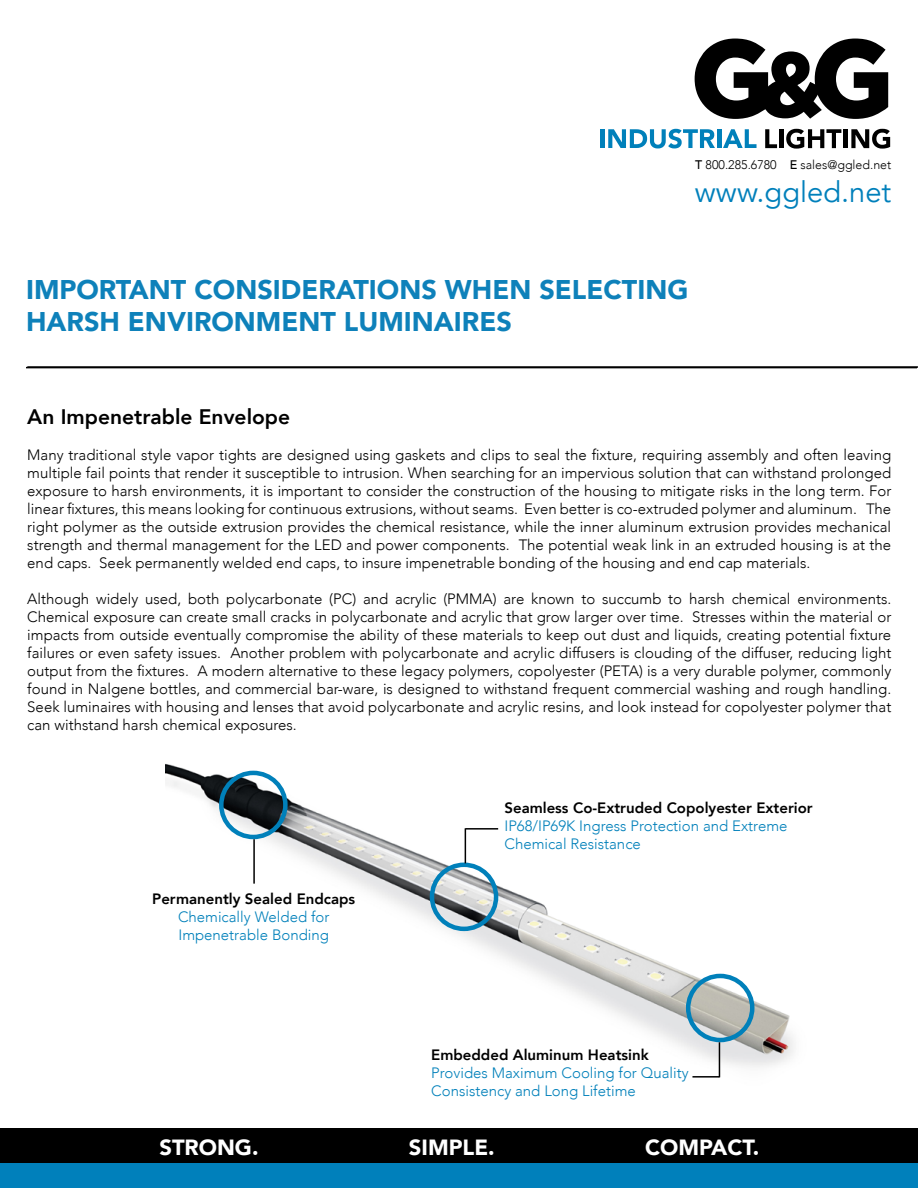
<style>
.page{position:relative;width:918px;height:1188px;background:#fff}
.page>*{position:absolute;margin:0;border:0;box-sizing:border-box;transform-origin:0 0}
.t1{font:29.1px "Avenir";color:#0080bb}
.t2{font:900 27px "Avenir";color:#0e81ba}
.t3{font:900 21.9px "Avenir";color:#fff}
.t4{font:800 21px "Avenir";color:#000}
.t5{font:300 15px/18px "Avenir";color:#000;text-align:justify}
.t6{font:300 15px "Avenir";color:#0080ba}
.t7{font:800 15px "Avenir";color:#000}
.t8{font:300 12.45px "Avenir";color:#000}
.s1{font-weight:500}
</style>
<div class="page">
<hr style="left:27px;top:366px;width:891px;height:2px;background:#000">
<div style="left:0;top:1128px;width:918px;height:48px;background:#000"></div>
<div style="left:0;top:1164px;width:918px;height:24px;background:#0080bb"></div>
<hr style="left:600px;top:129px;width:4px;height:19px;background:#0080ba">
<svg style="left:608px;top:129px;width:107px;height:19px"></svg>
<hr style="left:717px;top:129px;width:4px;height:19px;background:#0080ba">
<svg style="left:723px;top:129px;width:34px;height:19px"></svg>
<svg style="left:765px;top:129px;width:12px;height:19px"></svg>
<hr style="left:779px;top:129px;width:4px;height:19px;background:#000">
<svg style="left:786px;top:129px;width:55px;height:20px"></svg>
<div style="left:843px;top:129px;width:5px;height:19px;background:#000"></div>
<svg style="left:851px;top:129px;width:39px;height:20px"></svg>
<svg style="left:695px;top:39px;width:193px;height:80px"></svg>
<hr style="left:26px;top:367px;width:891px;height:1px;background:#000">
<img style="left:165px;top:763px;width:629px;height:315px">
<div style="left:686px;top:974px;width:69px;height:68px;border:4px solid #0080ba;border-radius:50%"></div>
<div style="left:430px;top:863px;width:68px;height:68px;border:4px solid #0080ba;border-radius:50%"></div>
<div style="left:219px;top:771px;width:69px;height:68px;border:4px solid #0080ba;border-radius:50%"></div>
<hr style="left:719px;top:1042px;width:1px;height:35px;background:#000">
<hr style="left:692px;top:1076px;width:27px;height:2px;background:#000">
<hr style="left:253px;top:839px;width:2px;height:45px;background:#000">
<hr style="left:465px;top:828px;width:1px;height:35px;background:#000">
<hr style="left:466px;top:828px;width:32px;height:2px;background:#000">
<p class="t8" style="left:695px;top:158px;width:198px"><span class="s1">T</span> 800.285.6780 <span class="s1">E</span> sales@ggled.net</p>
<p class="t1" style="left:695px;top:175px;width:198px">www.ggled.net</p>
<p class="t2" style="left:26px;top:266px;width:664px">IMPORTANT CONSIDERATIONS WHEN SELECTING</p>
<p class="t2" style="left:26px;top:299px;width:487px">HARSH ENVIRONMENT LUMINAIRES</p>
<p class="t4" style="left:27px;top:400px;width:264px">An Impenetrable Envelope</p>
<p class="t5" style="left:27px;top:446px;width:866px">Many traditional style vapor tights are designed using gaskets and clips to seal the fixture, requiring assembly and often leaving multiple fail points that render it susceptible to intrusion. When searching for an impervious solution that can withstand prolonged exposure to harsh environments, it is important to consider the construction of the housing to mitigate risks in the long term. For linear fixtures, this means looking for continuous extrusions, without seams. Even better is co-extruded polymer and aluminum. The right polymer as the outside extrusion provides the chemical resistance, while the inner aluminum extrusion provides mechanical strength and thermal management for the LED and power components. The potential weak link in an extruded housing is at the end caps. Seek permanently welded end caps, to insure impenetrable bonding of the housing and end cap materials.</p>
<p class="t5" style="left:27px;top:590px;width:866px">Although widely used, both polycarbonate (PC) and acrylic (PMMA) are known to succumb to harsh chemical environments.<br>Chemical exposure can create small cracks in polycarbonate and acrylic that grow larger over time. Stresses within the material or impacts from outside eventually compromise the ability of these materials to keep out dust and liquids, creating potential fixture failures or even safety issues. Another problem with polycarbonate and acrylic diffusers is clouding of the diffuser, reducing light output from the fixtures. A modern alternative to these legacy polymers, copolyester (PETA) is a very durable polymer, commonly found in Nalgene bottles, and commercial bar-ware, is designed to withstand frequent commercial washing and rough handling.<br>Seek luminaires with housing and lenses that avoid polycarbonate and acrylic resins, and look instead for copolyester polymer that can withstand harsh chemical exposures.</p>
<p class="t7" style="left:152px;top:887px;width:205px">Permanently Sealed Endcaps</p>
<p class="t6" style="left:178px;top:907px;width:153px">Chemically Welded for</p>
<p class="t6" style="left:178px;top:925px;width:152px">Impenetrable Bonding</p>
<p class="t7" style="left:504px;top:796px;width:310px">Seamless Co-Extruded Copolyester Exterior</p>
<p class="t6" style="left:504px;top:816px;width:285px">IP68/IP69K Ingress Protection and Extreme</p>
<p class="t6" style="left:504px;top:834px;width:138px">Chemical Resistance</p>
<p class="t7" style="left:431px;top:1043px;width:219px">Embedded Aluminum Heatsink</p>
<p class="t6" style="left:431px;top:1064px;width:259px">Provides Maximum Cooling for Quality</p>
<p class="t6" style="left:431px;top:1082px;width:206px">Consistency and Long Lifetime</p>
<p class="t3" style="left:159px;top:1129px;width:101px">STRONG.</p>
<p class="t3" style="left:409px;top:1129px;width:87px">SIMPLE.</p>
<p class="t3" style="left:645px;top:1129px;width:116px">COMPACT.</p>
</div>
